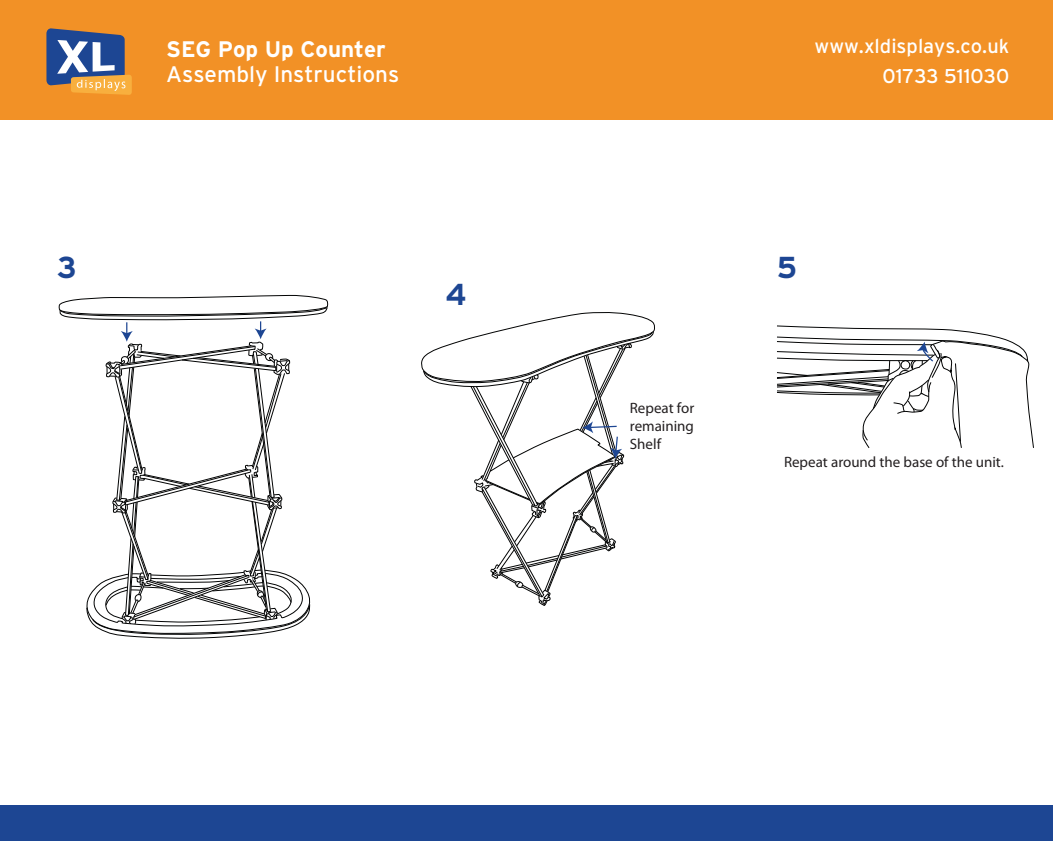
<style>
.page{position:relative;width:1053px;height:841px;background:#fff}
.page>*{position:absolute;margin:0;border:0;box-sizing:border-box;transform-origin:0 0}
.t1{font:700 30.25px "Interstate";color:#1d4693}
.t2{font:22.5px "Interstate";color:#fff}
.t3{font:700 22.5px "Interstate";color:#fff}
.t4{font:20px/30px "Interstate";color:#fff;text-align:right}
.t5{font:15px/18px "Myriad Pro";color:#231f20;text-align:justify}
</style>
<div class="page">
<div style="left:0;top:805px;width:1052px;height:35px;background:#1d4693"></div>
<div style="left:0;top:0;width:1052px;height:119px;background:#f29126"></div>
<svg style="left:46px;top:28px;width:86px;height:67px"></svg>
<svg style="left:58px;top:295px;width:270px;height:344px"></svg>
<svg style="left:777px;top:325px;width:257px;height:123px"></svg>
<svg style="left:421px;top:312px;width:234px;height:294px"></svg>
<h1 class="t1" style="left:57px;top:249px;width:21px">3</h1>
<h2 class="t3" style="left:166px;top:36px;width:221px">SEG Pop Up Counter</h2>
<h2 class="t2" style="left:166px;top:61px;width:235px">Assembly Instructions</h2>
<h1 class="t1" style="left:445px;top:276px;width:23px">4</h1>
<p class="t5" style="left:630px;top:399px;width:66px">Repeat for remaining Shelf</p>
<h3 class="t4" style="left:814px;top:31px;width:196px">www.xldisplays.co.uk<br>01733 511030</h3>
<h1 class="t1" style="left:777px;top:249px;width:22px">5</h1>
<p class="t5" style="left:784px;top:452px;width:221px">Repeat around the base of the unit.</p>
</div>
